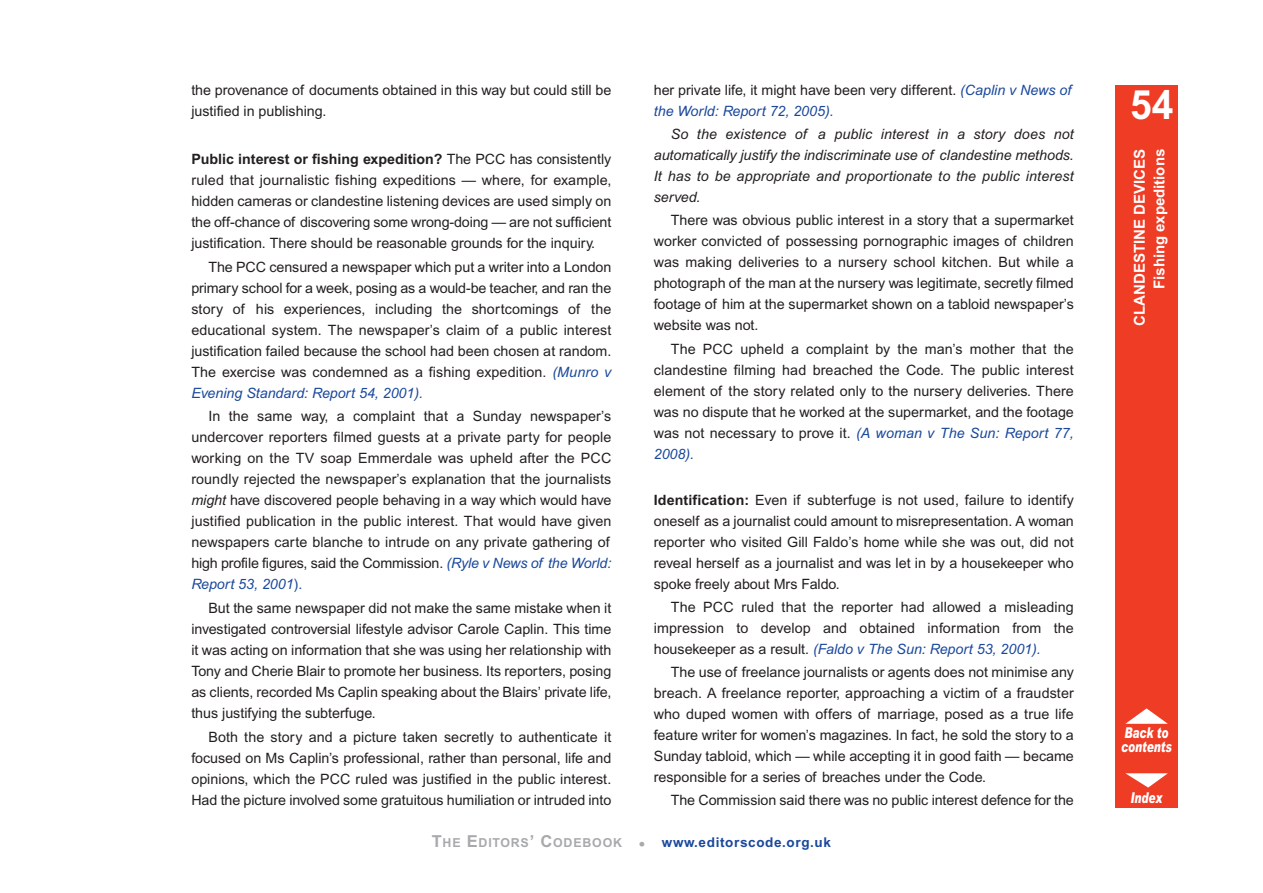
<style>
.page{position:relative;width:1263px;height:893px;background:#fff}
.page>*{position:absolute;margin:0;border:0;box-sizing:border-box;transform-origin:0 0}
.t1{font:700 40.5px "Arial";color:#fff;scale:.96 1}
.t2{font:700 15px/19.5px "Arial";color:#fff;text-align:right}
.t3{font:italic 900 15px/13.5px "Arial";color:#fff;scale:.7 1}
.t4{font:14.25px/21px "Arial";color:#231f20;text-align:justify}
.t5{font:italic 14.25px/21px "Arial";letter-spacing:.01em;color:#231f20;text-align:justify}
.t6{font:700 13.5px "Arial";letter-spacing:.05em;color:#1a489c}
.s1{font-weight:700}
.s2{font-style:italic;color:#1a489c}
.s3{font-style:italic}
.s4{color:#1a489c}
.s5{font-size:16.5px;color:#a8a9ad}
.s6{font-size:12.3px;color:#a8a9ad}
</style>
<div class="page">
<div style="left:1116px;top:85px;width:62px;height:723px;background:#ef3c25"></div>
<svg style="left:1125px;top:708px;width:43px;height:16px"></svg>
<svg style="left:1125px;top:773px;width:43px;height:15px"></svg>
<p class="t4" style="left:191px;top:81px;width:421px">the provenance of documents obtained in this way but could still be justified in publishing.</p>
<p class="t4" style="left:191px;top:150px;width:421px"><span class="s1">Public interest or fishing expedition?</span> The PCC has consistently ruled that journalistic fishing expeditions — where, for example, hidden cameras or clandestine listening devices are used simply on the off-chance of discovering some wrong-doing — are not sufficient justification. There should be reasonable grounds for the inquiry.</p>
<p class="t4" style="left:191px;top:257px;width:421px;text-indent:17px">The PCC censured a newspaper which put a writer into a London primary school for a week, posing as a would-be teacher, and ran the story of his experiences, including the shortcomings of the educational system. The newspaper’s claim of a public interest justification failed because the school had been chosen at random.<br>The exercise was condemned as a fishing expedition. <span class="s2">(Munro v Evening Standard: Report 54, 2001).</span></p>
<p class="t4" style="left:191px;top:407px;width:421px;text-indent:17px">In the same way, a complaint that a Sunday newspaper’s undercover reporters filmed guests at a private party for people working on the TV soap Emmerdale was upheld after the PCC roundly rejected the newspaper’s explanation that the journalists <span class="s3">might</span> have discovered people behaving in a way which would have justified publication in the public interest. That would have given newspapers carte blanche to intrude on any private gathering of high profile figures, said the Commission. <span class="s2">(Ryle v News of the World:<br>Report 53, 2001</span><span class="s4">).</span></p>
<p class="t4" style="left:191px;top:599px;width:421px;text-indent:17px">But the same newspaper did not make the same mistake when it investigated controversial lifestyle advisor Carole Caplin. This time it was acting on information that she was using her relationship with Tony and Cherie Blair to promote her business. Its reporters, posing as clients, recorded Ms Caplin speaking about the Blairs’ private life, thus justifying the subterfuge.</p>
<p class="t4" style="left:191px;top:728px;width:421px;text-indent:17px">Both the story and a picture taken secretly to authenticate it focused on Ms Caplin’s professional, rather than personal, life and opinions, which the PCC ruled was justified in the public interest.<br>Had the picture involved some gratuitous humiliation or intruded into</p>
<p class="t4" style="left:654px;top:81px;width:419px">her private life, it might have been very different. <span class="s2">(Caplin v News of the World: Report 72, 2005).</span></p>
<p class="t5" style="left:654px;top:125px;width:421px;text-indent:17px">So the existence of a public interest in a story does not automatically justify the indiscriminate use of clandestine methods.<br>It has to be appropriate and proportionate to the public interest served.</p>
<p class="t4" style="left:654px;top:211px;width:421px;text-indent:17px">There was obvious public interest in a story that a supermarket worker convicted of possessing pornographic images of children was making deliveries to a nursery school kitchen. But while a photograph of the man at the nursery was legitimate, secretly filmed footage of him at the supermarket shown on a tabloid newspaper’s website was not.</p>
<p class="t4" style="left:654px;top:339px;width:421px;text-indent:17px">The PCC upheld a complaint by the man’s mother that the clandestine filming had breached the Code. The public interest element of the story related only to the nursery deliveries. There was no dispute that he worked at the supermarket, and the footage was not necessary to prove it. <span class="s2">(A woman v The Sun: Report 77, 2008).</span></p>
<p class="t4" style="left:654px;top:491px;width:421px"><span class="s1">Identification:</span> Even if subterfuge is not used, failure to identify oneself as a journalist could amount to misrepresentation. A woman reporter who visited Gill Faldo’s home while she was out, did not reveal herself as a journalist and was let in by a housekeeper who spoke freely about Mrs Faldo.</p>
<p class="t4" style="left:654px;top:598px;width:421px;text-indent:17px">The PCC ruled that the reporter had allowed a misleading impression to develop and obtained information from the housekeeper as a result. <span class="s2">(Faldo v The Sun: Report 53, 2001).</span></p>
<p class="t4" style="left:654px;top:663px;width:421px;text-indent:17px">The use of freelance journalists or agents does not minimise any breach. A freelance reporter, approaching a victim of a fraudster who duped women with offers of marriage, posed as a true life feature writer for women’s magazines. In fact, he sold the story to a Sunday tabloid, which — while accepting it in good faith — became responsible for a series of breaches under the Code.</p>
<p class="t4" style="left:671px;top:791px;width:404px">The Commission said there was no public interest defence for the</p>
<p class="t3" style="left:1130px;top:792px;width:47px">Index</p>
<p class="t6" style="left:432px;top:837px;width:401px"><span class="s5">T</span><span class="s6">HE</span> <span class="s5">E</span><span class="s6">DITORS</span><span class="s5">’ C</span><span class="s6">ODEBOOK</span> <span class="s5">•</span> www.editorscode.org.uk</p>
<h1 class="t1" style="left:1130px;top:90px;width:46px">54</h1>
<p class="t2" style="left:1131px;top:325px;width:178px;rotate:-90deg">CLANDESTINE DEVICES<br>Fishing expeditions</p>
<p class="t3" style="left:1121px;top:727px;width:74px">Back to contents</p>
</div>
